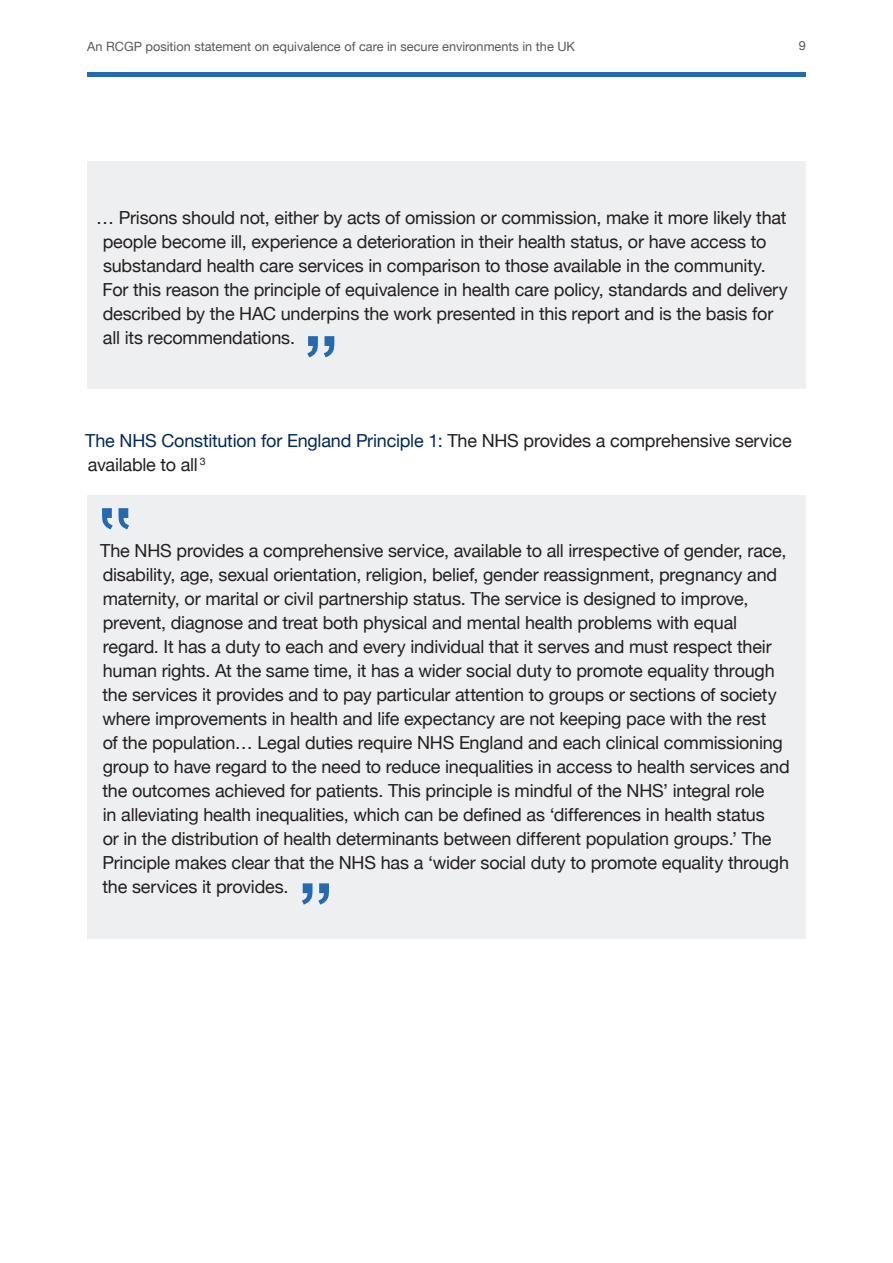
<style>
.page{position:relative;width:893px;height:1263px;background:#fff}
.page>*{position:absolute;margin:0;border:0;box-sizing:border-box;transform-origin:0 0}
.Body_copy{font:18px/24px "Helvetica Neue";letter-spacing:-.01em;color:#231f20}
.Xhead_L2{font:18px/24px "Helvetica Neue";letter-spacing:-.01em;color:#231f20}
.t1{font:12.75px "Helvetica Neue";color:#57585a}
.s1{color:#00295c}
</style>
<div class="page">
<hr style="left:87px;top:73px;width:719px;height:4px;background:#246ab0">
<div style="left:87px;top:162px;width:719px;height:227px;background:#eeeff0"></div>
<div style="left:87px;top:495px;width:719px;height:443px;background:#eeeff0"></div>
<svg style="left:302px;top:883px;width:27px;height:21px"></svg>
<svg style="left:102px;top:508px;width:27px;height:21px"></svg>
<svg style="left:307px;top:336px;width:27px;height:21px"></svg>
<p class="t1" style="left:87px;top:37px;width:489px">An RCGP position statement on equivalence of care in secure environments in the UK</p>
<p class="t1" style="left:799px;top:36px;width:9px">9</p>
<p class="Body_copy" style="left:103px;top:206px;width:687px;text-indent:-6px">… Prisons should not, either by acts of omission or commission, make it more likely that people become ill, experience a deterioration in their health status, or have access to substandard health care services in comparison to those available in the community.<br>For this reason the principle of equivalence in health care policy, standards and delivery described by the HAC underpins the work presented in this report and is the basis for all its recommendations.</p>
<p class="Xhead_L2" style="left:85px;top:430px;width:708px"><span class="s1">The NHS Constitution for England Principle 1:</span> The NHS provides a comprehensive service available to all <sup>3</sup></p>
<p class="Body_copy" style="left:100px;top:540px;width:691px">The NHS provides a comprehensive service, available to all irrespective of gender, race, disability, age, sexual orientation, religion, belief, gender reassignment, pregnancy and maternity, or marital or civil partnership status. The service is designed to improve, prevent, diagnose and treat both physical and mental health problems with equal regard. It has a duty to each and every individual that it serves and must respect their human rights. At the same time, it has a wider social duty to promote equality through the services it provides and to pay particular attention to groups or sections of society where improvements in health and life expectancy are not keeping pace with the rest<br>of the population… Legal duties require NHS England and each clinical commissioning group to have regard to the need to reduce inequalities in access to health services and the outcomes achieved for patients. This principle is mindful of the NHS’ integral role<br>in alleviating health inequalities, which can be defined as ‘differences in health status<br>or in the distribution of health determinants between different population groups.’ The Principle makes clear that the NHS has a ‘wider social duty to promote equality through the services it provides.</p>
</div>
